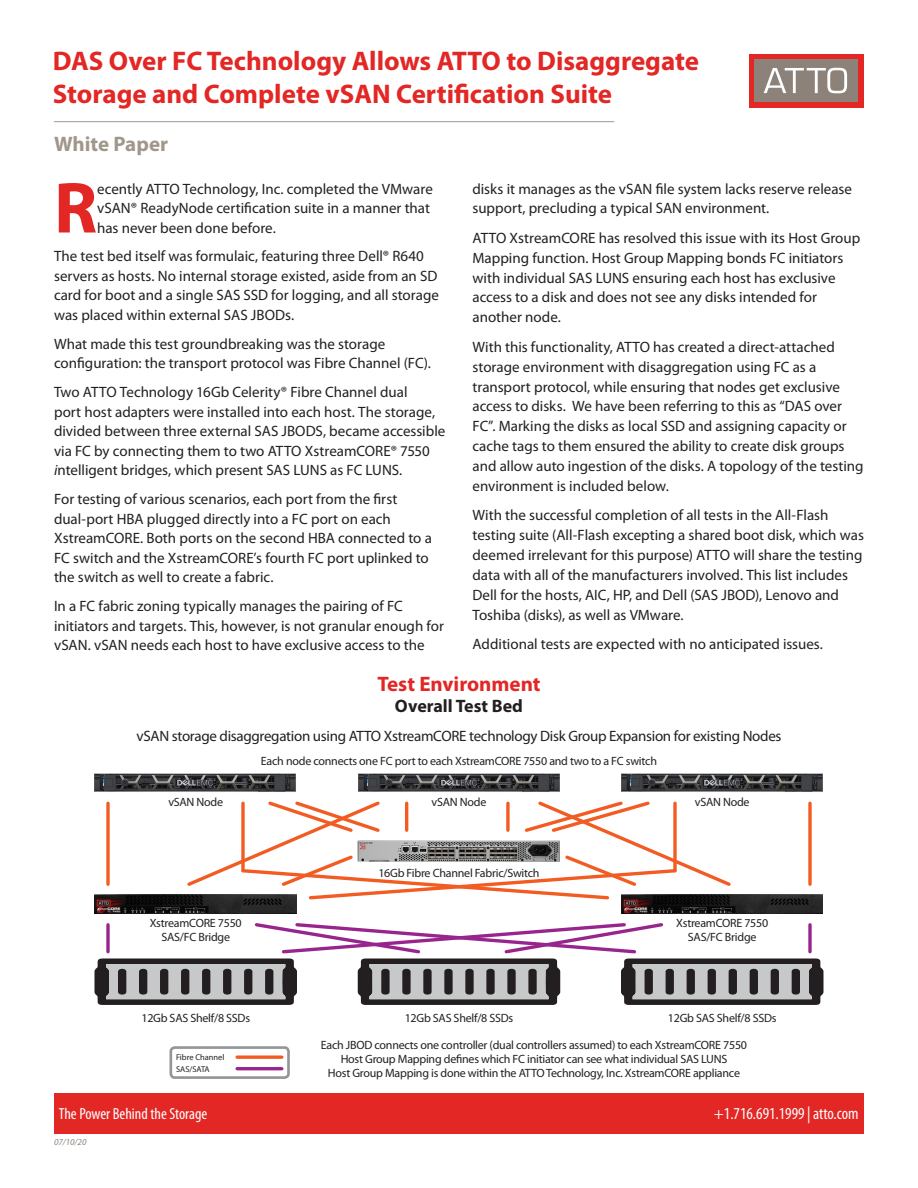
<style>
.page{position:relative;width:918px;height:1188px;background:#fff}
.page>*{position:absolute;margin:0;border:0;box-sizing:border-box;transform-origin:0 0}
.t1{font:700 72.9px "Myriad Pro";color:#e22725}
.t2{font:700 27px/32.4px "Myriad Pro";color:#e22725}
.t3{font:700 21px "Myriad Pro";color:#e22725}
.t4{font:700 21px "Myriad Pro";color:#a1968b}
.t5{font:700 18px "Myriad Pro";color:#231f20}
.t6{font:condensed 16.8px "Myriad Pro";color:#fff}
.t7{font:condensed 16.05px "Myriad Pro";color:#fff}
.t8{font:15px/20px "Myriad Pro";color:#231f20}
.t9{font:15px "Myriad Pro";letter-spacing:-.02em;color:#231f20}
.t10{font:12px/13.5px "Myriad Pro";letter-spacing:-.02em;color:#231f20;text-align:center}
.t11{font:italic 9px "Myriad Pro";color:#8c827a}
.t12{font:8.4px/11.6px "Myriad Pro";color:#231f20}
.s1{font-style:italic}
</style>
<div class="page">
<div style="left:54px;top:1094px;width:810px;height:40px;background:#e22725"></div>
<div style="left:749px;top:54px;width:115px;height:53px;background:#e22725"></div>
<div style="left:754px;top:59px;width:104px;height:42px;background:#8c827a"></div>
<svg style="left:764px;top:68px;width:83px;height:25px"></svg>
<hr style="left:54px;top:121px;width:560px;height:1px;background:#a1968b">
<div style="left:170px;top:1046px;width:120px;height:33px;border:3px solid #939598;border-radius:4px"></div>
<svg style="left:237px;top:1055px;width:45px;height:4px"></svg>
<hr style="left:237px;top:1067px;width:45px;height:3px;background:#98258e">
<img style="left:94px;top:773px;width:202px;height:19px">
<img style="left:94px;top:895px;width:202px;height:19px">
<img style="left:358px;top:773px;width:201px;height:19px">
<img style="left:621px;top:773px;width:202px;height:19px">
<img style="left:621px;top:895px;width:202px;height:19px">
<svg style="left:106px;top:803px;width:4px;height:81px"></svg>
<svg style="left:808px;top:803px;width:4px;height:81px"></svg>
<svg style="left:185px;top:801px;width:548px;height:100px"></svg>
<svg style="left:94px;top:923px;width:730px;height:82px"></svg>
<svg style="left:808px;top:925px;width:4px;height:27px"></svg>
<svg style="left:106px;top:925px;width:4px;height:27px"></svg>
<h2 class="t2" style="left:53px;top:44px;width:648px">DAS Over FC Technology Allows ATTO to Disaggregate<br>Storage and Complete vSAN Certification Suite</h2>
<h3 class="t4" style="left:54px;top:130px;width:116px">White Paper</h3>
<p class="t8" style="left:472px;top:178px;width:381px">disks it manages as the vSAN file system lacks reserve release support, precluding a typical SAN environment.</p>
<p class="t8" style="left:472px;top:228px;width:389px">ATTO XstreamCORE has resolved this issue with its Host Group Mapping function. Host Group Mapping bonds FC initiators with individual SAS LUNS ensuring each host has exclusive access to a disk and does not see any disks intended for another node.</p>
<p class="t8" style="left:472px;top:336px;width:393px">With this functionality, ATTO has created a direct-attached storage environment with disaggregation using FC as a transport protocol, while ensuring that nodes get exclusive access to disks. We have been referring to this as “DAS over FC”. Marking the disks as local SSD and assigning capacity or cache tags to them ensured the ability to create disk groups and allow auto ingestion of the disks. A topology of the testing environment is included below.</p>
<p class="t8" style="left:472px;top:505px;width:393px">With the successful completion of all tests in the All-Flash testing suite (All-Flash excepting a shared boot disk, which was deemed irrelevant for this purpose) ATTO will share the testing data with all of the manufacturers involved. This list includes Dell for the hosts, AIC, HP, and Dell (SAS JBOD), Lenovo and Toshiba (disks), as well as VMware.</p>
<p class="t8" style="left:472px;top:634px;width:352px">Additional tests are expected with no anticipated issues.</p>
<h3 class="t3" style="left:377px;top:670px;width:165px">Test Environment</h3>
<p class="t5" style="left:395px;top:695px;width:130px">Overall Test Bed</p>
<h1 class="t1" style="left:54px;top:160px;width:45px">R</h1>
<p class="t8" style="left:97px;top:178px;width:337px;line-height:19.5px">ecently ATTO Technology, Inc. completed the VMware vSAN® ReadyNode certification suite in a manner that has never been done before.</p>
<p class="t8" style="left:54px;top:246px;width:387px;line-height:19.5px">The test bed itself was formulaic, featuring three Dell® R640 servers as hosts. No internal storage existed, aside from an SD card for boot and a single SAS SSD for logging, and all storage was placed within external SAS JBODs.</p>
<p class="t8" style="left:54px;top:334px;width:379px;line-height:19.5px">What made this test groundbreaking was the storage configuration: the transport protocol was Fibre Channel (FC).</p>
<p class="t8" style="left:54px;top:382px;width:393px;line-height:19.5px">Two ATTO Technology 16Gb Celerity® Fibre Channel dual<br>port host adapters were installed into each host. The storage, divided between three external SAS JBODS, became accessible via FC by connecting them to two ATTO XstreamCORE® 7550 <span class="s1">i</span>ntelligent bridges, which present SAS LUNS as FC LUNS.</p>
<p class="t8" style="left:54px;top:489px;width:379px;line-height:19.5px">For testing of various scenarios, each port from the first dual-port HBA plugged directly into a FC port on each XstreamCORE. Both ports on the second HBA connected to a FC switch and the XstreamCORE’s fourth FC port uplinked to the switch as well to create a fabric.</p>
<p class="t8" style="left:54px;top:596px;width:392px;line-height:19.5px">In a FC fabric zoning typically manages the pairing of FC initiators and targets. This, however, is not granular enough for vSAN. vSAN needs each host to have exclusive access to the</p>
<p class="t9" style="left:136px;top:727px;width:647px">vSAN storage disaggregation using ATTO XstreamCORE technology Disk Group Expansion for existing Nodes</p>
<p class="t10" style="left:261px;top:754px;width:398px">Each node connects one FC port to each XstreamCORE 7550 and two to a FC switch</p>
<p class="t10" style="left:168px;top:795px;width:56px">vSAN Node</p>
<p class="t10" style="left:432px;top:795px;width:56px">vSAN Node</p>
<p class="t10" style="left:695px;top:795px;width:56px">vSAN Node</p>
<p class="t10" style="left:378px;top:866px;width:163px">16Gb Fibre Channel Fabric/Switch</p>
<p class="t10" style="left:150px;top:916px;width:94px">XstreamCORE 7550<br>SAS/FC Bridge</p>
<p class="t10" style="left:676px;top:916px;width:94px">XstreamCORE 7550<br>SAS/FC Bridge</p>
<p class="t10" style="left:141px;top:1011px;width:110px">12Gb SAS Shelf/8 SSDs</p>
<p class="t10" style="left:405px;top:1011px;width:110px">12Gb SAS Shelf/8 SSDs</p>
<p class="t10" style="left:668px;top:1011px;width:110px">12Gb SAS Shelf/8 SSDs</p>
<p class="t12" style="left:176px;top:1052px;width:50px">Fibre Channel<br>SAS/SATA</p>
<p class="t10" style="left:321px;top:1037px;width:428px;line-height:14.4px">Each JBOD connects one controller (dual controllers assumed) to each XstreamCORE 7550<br>Host Group Mapping defines which FC initiator can see what individual SAS LUNS<br>Host Group Mapping is done within the ATTO Technology, Inc. XstreamCORE appliance</p>
<p class="t7" style="left:59px;top:1104px;width:150px">The Power Behind the Storage</p>
<p class="t6" style="left:714px;top:1103px;width:146px">+1.716.691.1999 | atto.com</p>
<p class="t11" style="left:54px;top:1136px;width:34px">07/10/20</p>
</div>
